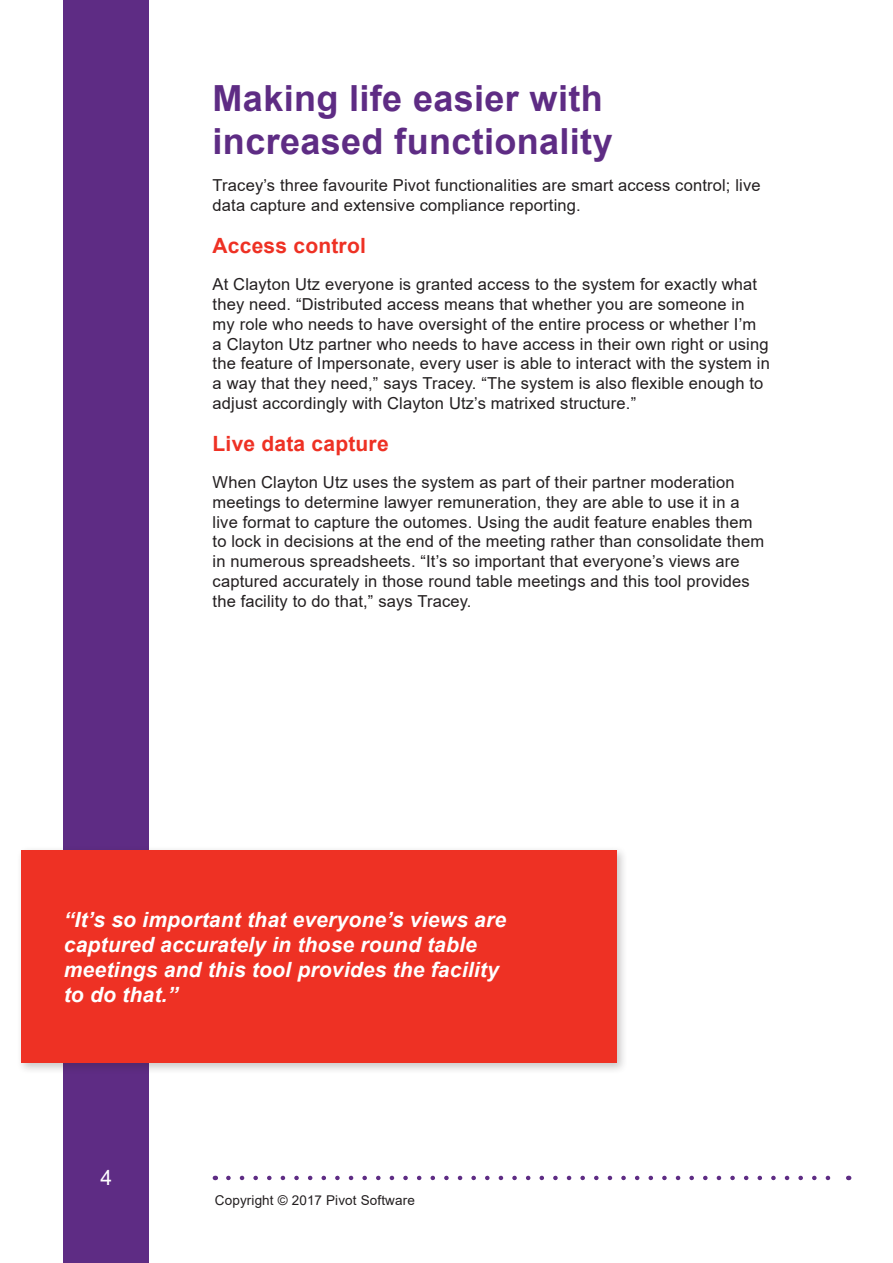
<style>
.page{position:relative;width:893px;height:1263px;background:#fff}
.page>*{position:absolute;margin:0;border:0;box-sizing:border-box;transform-origin:0 0}
.Heading_1{font:700 36px/43.2px "Arial";letter-spacing:.01em;color:#5e2c84}
.t1{font:italic 700 21px/25.2px "Arial";letter-spacing:.01em;color:#fff}
.Heading_3{font:700 21px "Arial";letter-spacing:.01em;color:#ee3124}
.t2{font:21px "Arial";color:#fff}
.Body{font:16.5px/19.8px "Arial";letter-spacing:.01em;color:#231f20}
.t3{font:13.5px "Arial";letter-spacing:.01em;color:#231f20}
</style>
<div class="page">
<svg style="left:228px;top:1176px;width:603px;height:4px"></svg>
<div style="left:64px;top:0;width:85px;height:1263px;background:#5e2c84"></div>
<div style="left:16px;top:845px;width:612px;height:229px;background:#231f20;opacity:.25"></div>
<div style="left:21px;top:850px;width:596px;height:213px;background:#ee3124"></div>
<p class="Heading_1" style="left:213px;top:77px;width:402px">Making life easier with increased functionality</p>
<p class="Body" style="left:213px;top:175px;width:550px">Tracey’s three favourite Pivot functionalities are smart access control; live data capture and extensive compliance reporting.</p>
<p class="Heading_3" style="left:213px;top:231px;width:155px">Access control</p>
<p class="Body" style="left:213px;top:274px;width:559px">At Clayton Utz everyone is granted access to the system for exactly what they need. “Distributed access means that whether you are someone in my role who needs to have oversight of the entire process or whether I’m<br>a Clayton Utz partner who needs to have access in their own right or using the feature of Impersonate, every user is able to interact with the system in a way that they need,” says Tracey. “The system is also flexible enough to adjust accordingly with Clayton Utz’s matrixed structure.”</p>
<p class="Heading_3" style="left:213px;top:429px;width:178px">Live data capture</p>
<p class="Body" style="left:213px;top:472px;width:553px">When Clayton Utz uses the system as part of their partner moderation meetings to determine lawyer remuneration, they are able to use it in a live format to capture the outomes. Using the audit feature enables them to lock in decisions at the end of the meeting rather than consolidate them in numerous spreadsheets. “It’s so important that everyone’s views are captured accurately in those round table meetings and this tool provides the facility to do that,” says Tracey.</p>
<p class="t1" style="left:64px;top:907px;width:444px">“It’s so important that everyone’s views are captured accurately in those round table meetings and this tool provides the facility to do that.”</p>
<p class="t2" style="left:100px;top:1163px;width:13px">4</p>
<p class="t3" style="left:215px;top:1191px;width:202px">Copyright © 2017 Pivot Software</p>
</div>
